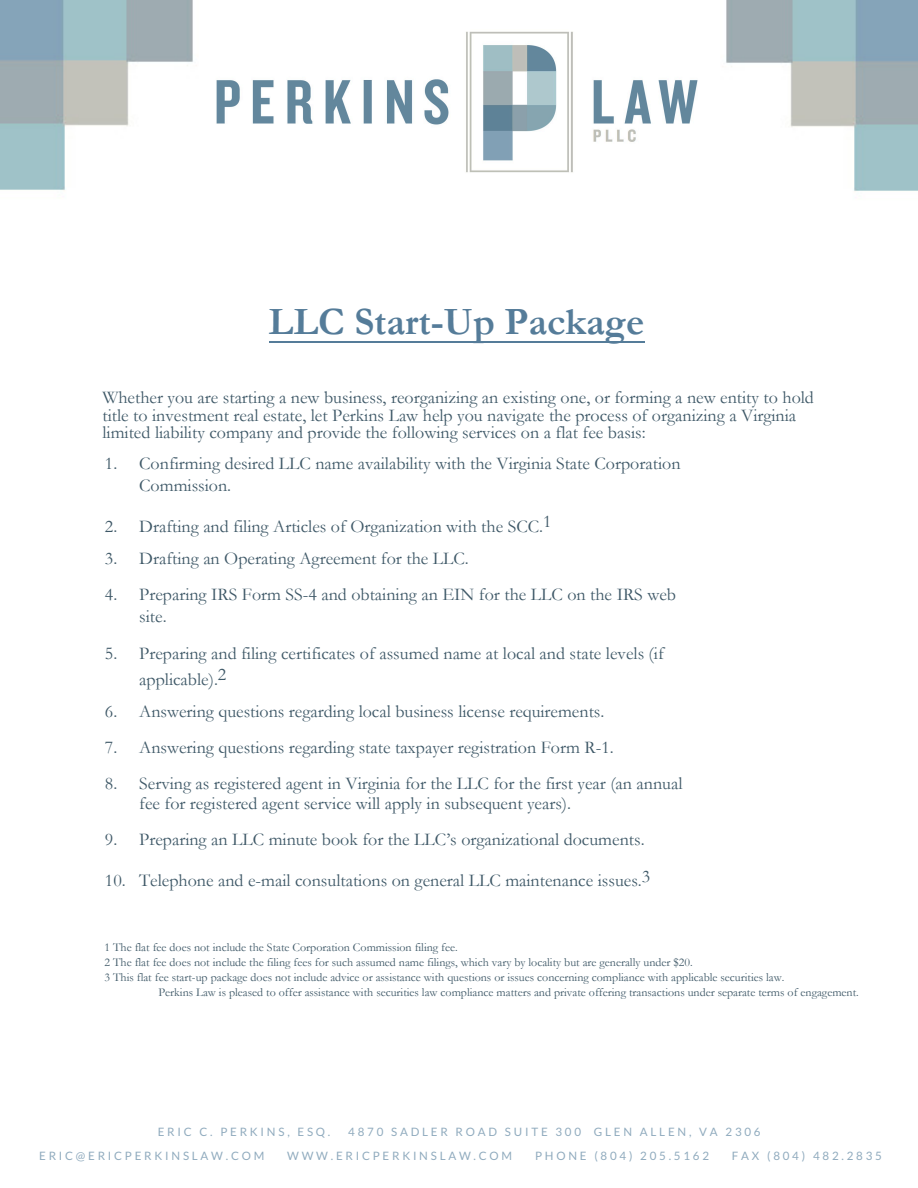
<style>
.page{position:relative;width:918px;height:1188px;background:#fff}
.page>*{position:absolute;margin:0;border:0;box-sizing:border-box;transform-origin:0 0}
.t1{font:700 39px "Garamond";color:#557c99}
.t2{font:18px/17.5px "Garamond";color:#3e5867}
.t3{font:12px "Garamond";color:#3e5867}
.t4{font:11.55px "Lato";letter-spacing:.24em;color:#90abbe}
</style>
<div class="page">
<hr style="left:269px;top:341px;width:375px;height:2px;background:#557c99">
<img style="left:726px;top:0;width:192px;height:191px">
<img style="left:0;top:0;width:193px;height:190px">
<img style="left:216px;top:31px;width:482px;height:142px">
<h1 class="t1" style="left:269px;top:298px;width:377px">LLC Start-Up Package</h1>
<p class="t2" style="left:102px;top:388px;width:713px">Whether you are starting a new business, reorganizing an existing one, or forming a new entity to hold title to investment real estate, let Perkins Law help you navigate the process of organizing a Virginia limited liability company and provide the following services on a flat fee basis:</p>
<p class="t2" style="left:139px;top:452px;width:543px;line-height:21.6px;text-indent:-34px">1. Confirming desired LLC name availability with the Virginia State Corporation<br>Commission.</p>
<p class="t2" style="left:105px;top:517px;width:448px">2. Drafting and filing Articles of Organization with the SCC.1</p>
<p class="t2" style="left:105px;top:549px;width:365px">3. Drafting an Operating Agreement for the LLC.</p>
<p class="t2" style="left:139px;top:584px;width:538px;line-height:21.6px;text-indent:-34px">4. Preparing IRS Form SS-4 and obtaining an EIN for the LLC on the IRS web site.</p>
<p class="t2" style="left:139px;top:640px;width:526px;line-height:26.2px;text-indent:-34px">5. Preparing and filing certificates of assumed name at local and state levels (if applicable).2</p>
<p class="t2" style="left:105px;top:702px;width:501px">6. Answering questions regarding local business license requirements.</p>
<p class="t2" style="left:105px;top:739px;width:510px">7. Answering questions regarding state taxpayer registration Form R-1.</p>
<p class="t2" style="left:139px;top:773px;width:545px;line-height:19.8px;text-indent:-34px">8. Serving as registered agent in Virginia for the LLC for the first year (an annual fee for registered agent service will apply in subsequent years).</p>
<p class="t2" style="left:105px;top:831px;width:541px">9. Preparing an LLC minute book for the LLC’s organizational documents.</p>
<p class="t2" style="left:105px;top:872px;width:547px">10. Telephone and e-mail consultations on general LLC maintenance issues.3</p>
<p class="t3" style="left:105px;top:940px;width:355px">1 The flat fee does not include the State Corporation Commission filing fee.</p>
<p class="t3" style="left:105px;top:955px;width:590px">2 The flat fee does not include the filing fees for such assumed name filings, which vary by locality but are generally under $20.</p>
<p class="t3" style="left:105px;top:970px;width:681px">3 This flat fee start-up package does not include advice or assistance with questions or issues concerning compliance with applicable securities law.</p>
<p class="t3" style="left:159px;top:985px;width:702px">Perkins Law is pleased to offer assistance with securities law compliance matters and private offering transactions under separate terms of engagement.</p>
<p class="t4" style="left:158px;top:1124px;width:174px">ERIC C. PERKINS, ESQ.</p>
<p class="t4" style="left:348px;top:1124px;width:414px">4870 SADLER ROAD SUITE 300 GLEN ALLEN, VA 2306</p>
<p class="t4" style="left:39px;top:1149px;width:227px">ERIC@ERICPERKINSLAW.COM</p>
<p class="t4" style="left:287px;top:1149px;width:227px">WWW.ERICPERKINSLAW.COM</p>
<p class="t4" style="left:535px;top:1149px;width:176px">PHONE (804) 205.5162</p>
<p class="t4" style="left:732px;top:1149px;width:151px">FAX (804) 482.2835</p>
</div>
